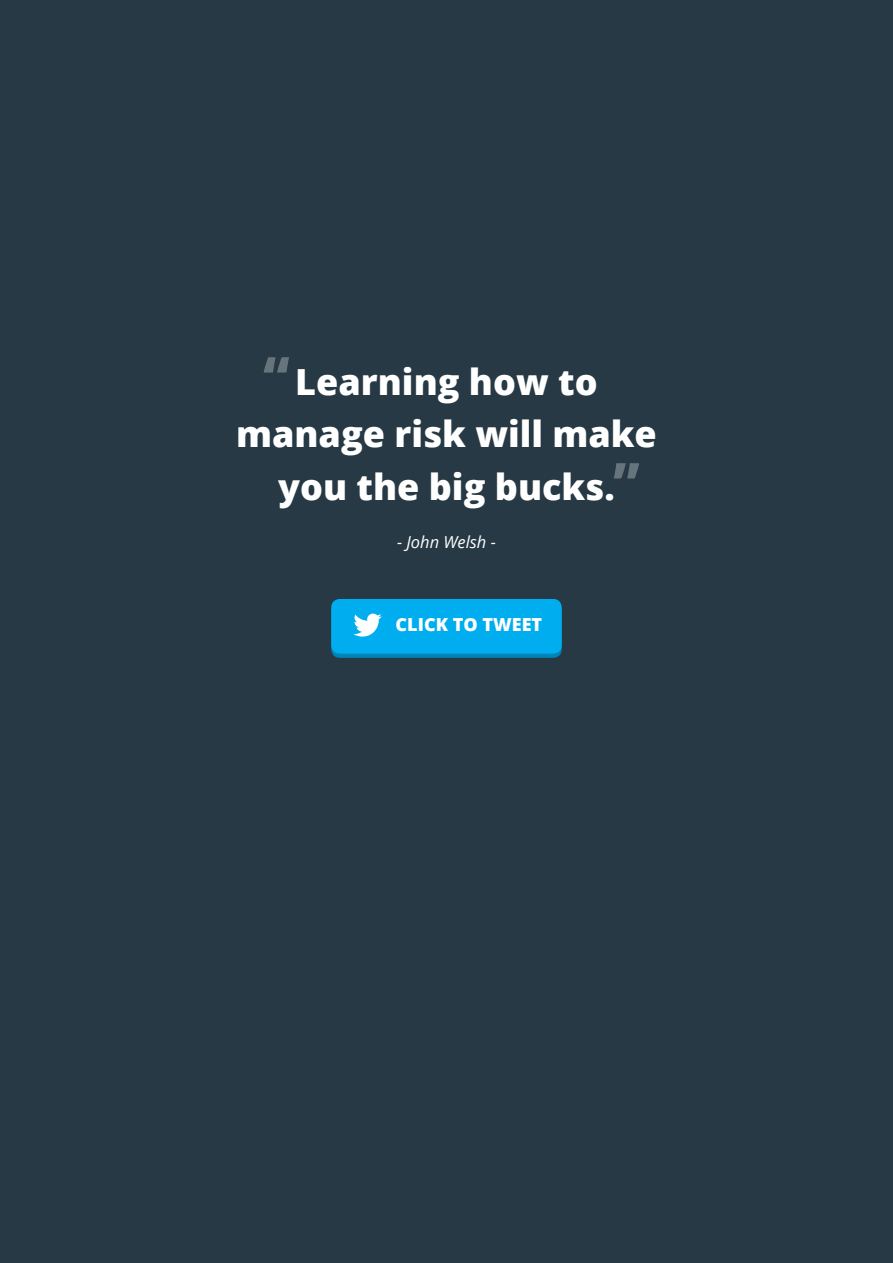
<style>
.page{position:relative;width:893px;height:1263px;background:#263944}
.page>*{position:absolute;margin:0;border:0;box-sizing:border-box;transform-origin:0 0}
.t1{font:800 36px/52.5px "Open Sans";color:#fff;text-align:center}
.t2{font:800 18px "Open Sans";color:#fff}
.t3{font:italic 16.5px "Open Sans";color:#fff}
</style>
<div class="page">
<div style="left:331px;top:603px;width:231px;height:55px;background:#0083b6;border-radius:9px"></div>
<div style="left:331px;top:599px;width:231px;height:55px;background:#00aeef;border-radius:9px"></div>
<svg style="left:353px;top:614px;width:29px;height:23px"></svg>
<svg style="left:614px;top:463px;width:25px;height:15px"></svg>
<svg style="left:264px;top:357px;width:25px;height:16px"></svg>
<p class="t1" style="left:236px;top:353px;width:422px">Learning how to manage risk will make you the big bucks.</p>
<p class="t3" style="left:397px;top:531px;width:100px">- John Welsh -</p>
<p class="t2" style="left:396px;top:611px;width:148px">CLICK TO TWEET</p>
</div>
